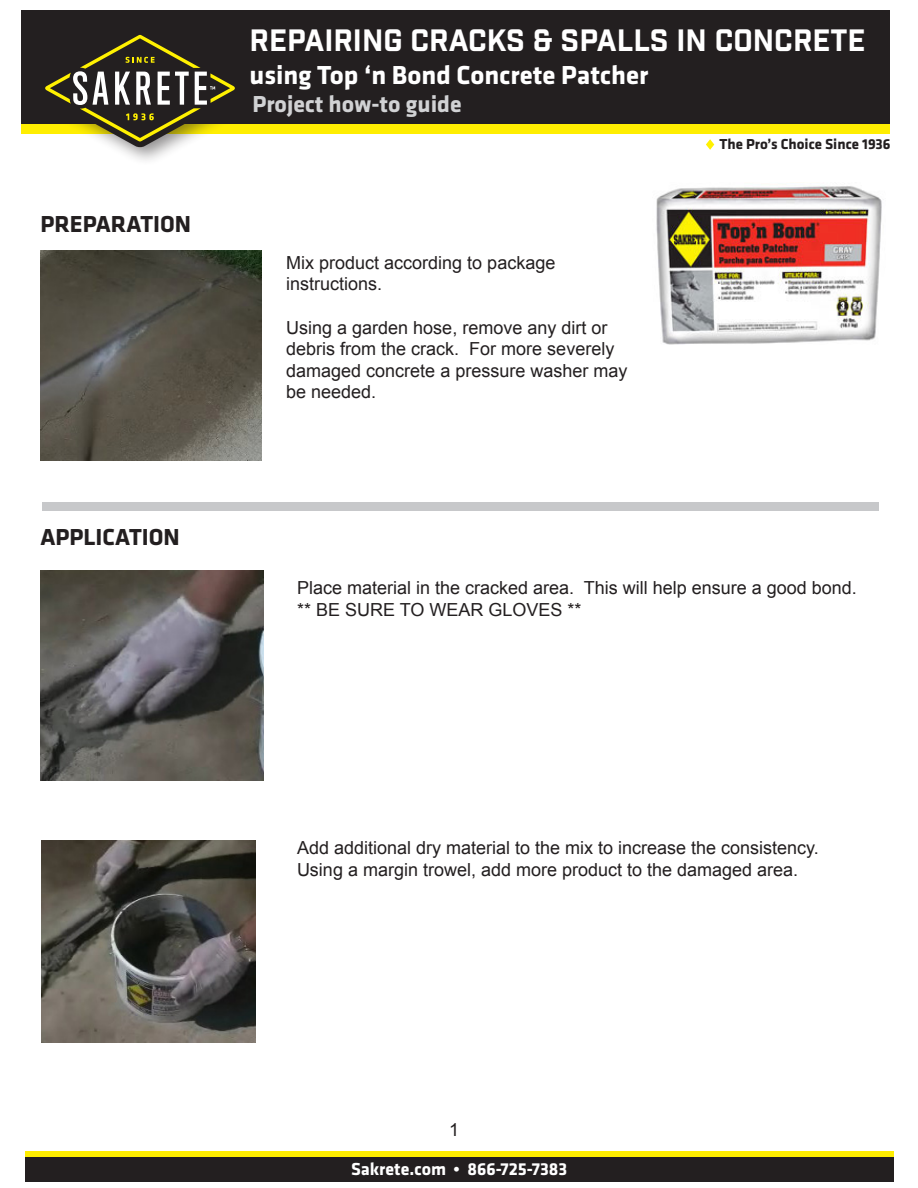
<style>
.page{position:relative;width:918px;height:1188px;background:#fff}
.page>*{position:absolute;margin:0;border:0;box-sizing:border-box;transform-origin:0 0}
.t1{font:30px "Industry Inc Base";color:#fff}
.t2{font:700 27px "Klavika";color:#fff}
.t3{font:700 24px "Klavika";color:#231f20}
.t4{font:700 24px "Klavika";color:#d1d2d4}
.t5{font:18px/21.6px "Arial";color:#231f20}
.t6{font:700 18px "Klavika";color:#fff}
.t7{font:700 15px "Klavika";color:#231f20}
</style>
<div class="page">
<div style="left:42px;top:502px;width:836px;height:9px;background:#c7c8ca"></div>
<img style="left:656px;top:186px;width:226px;height:159px">
<img style="left:40px;top:571px;width:224px;height:210px">
<img style="left:40px;top:250px;width:221px;height:210px">
<img style="left:42px;top:841px;width:214px;height:201px">
<div style="left:21px;top:123px;width:869px;height:11px;background:#ffee01"></div>
<div style="left:21px;top:10px;width:869px;height:114px;background:#231f20"></div>
<div style="left:32px;top:22px;width:229px;height:145px;background:#231f20;opacity:.5"></div>
<svg style="left:39px;top:29px;width:202px;height:118px"></svg>
<svg style="left:706px;top:139px;width:8px;height:11px"></svg>
<div style="left:25px;top:1151px;width:869px;height:7px;background:#ffee01"></div>
<div style="left:25px;top:1157px;width:869px;height:25px;background:#231f20"></div>
<p class="t3" style="left:40px;top:211px;width:152px">PREPARATION</p>
<p class="t3" style="left:40px;top:524px;width:141px">APPLICATION</p>
<p class="t1" style="left:250px;top:22px;width:617px">REPAIRING CRACKS &amp; SPALLS IN CONCRETE</p>
<p class="t2" style="left:250px;top:60px;width:400px">using Top ‘n Bond Concrete Patcher</p>
<p class="t4" style="left:252px;top:91px;width:211px">Project how-to guide</p>
<p class="t5" style="left:286px;top:252px;width:271px">Mix product according to package instructions.</p>
<p class="t5" style="left:286px;top:317px;width:343px">Using a garden hose, remove any dirt or debris from the crack. For more severely damaged concrete a pressure washer may be needed.</p>
<p class="t7" style="left:719px;top:136px;width:173px">The Pro’s Choice Since 1936</p>
<p class="t5" style="left:297px;top:577px;width:561px">Place material in the cracked area. This will help ensure a good bond.</p>
<p class="t5" style="left:297px;top:599px;width:286px">** BE SURE TO WEAR GLOVES **</p>
<p class="t5" style="left:297px;top:837px;width:523px">Add additional dry material to the mix to increase the consistency.<br>Using a margin trowel, add more product to the damaged area.</p>
<p class="t5" style="left:449px;top:1119px;width:12px">1</p>
<p class="t6" style="left:351px;top:1159px;width:218px">Sakrete.com • 866-725-7383</p>
</div>
